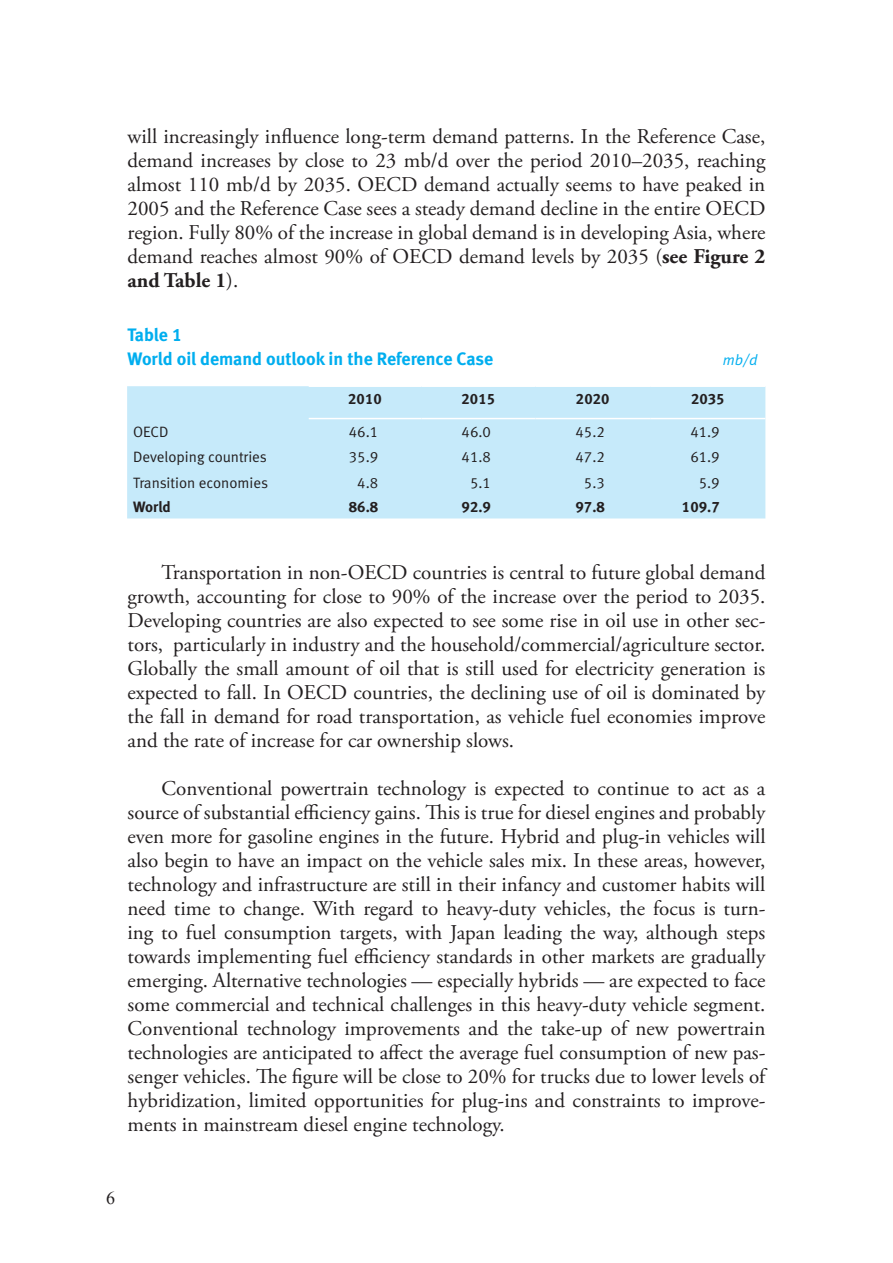
<style>
.page{position:relative;width:893px;height:1263px;background:#fff}
.page>*{position:absolute;margin:0;border:0;box-sizing:border-box;transform-origin:0 0}
.Body_text{font:21px/24px "Adobe Garamond Pro";color:#231f20;text-align:justify}
.Table_heading{font:18px "Meta Bold LF";color:#00aeef}
.t1{font:18px "Times New Roman";color:#231f20}
.Tables_1st_column{font:15px "Meta Normal LF";color:#231f20}
.Tables_1st_column-2{font:15px "Meta Bold LF";color:#231f20}
.Table_1st_line{font:15px "Meta Bold LF";color:#231f20}
.Table_heading-2{font:italic 15px "Meta Normal LF";color:#00aeef}
.s1{font-weight:700}
</style>
<div class="page">
<div style="left:127px;top:386px;width:638px;height:132px;background:#c6eafa"></div>
<hr style="left:309px;top:385px;width:112px;height:2px;background:#fff">
<hr style="left:421px;top:385px;width:114px;height:2px;background:#fff">
<hr style="left:535px;top:385px;width:115px;height:2px;background:#fff">
<hr style="left:650px;top:385px;width:115px;height:2px;background:#fff">
<hr style="left:309px;top:418px;width:112px;height:1px;background:#fff">
<hr style="left:421px;top:418px;width:114px;height:1px;background:#fff">
<hr style="left:535px;top:418px;width:115px;height:1px;background:#fff">
<hr style="left:650px;top:418px;width:115px;height:1px;background:#fff">
<p class="Body_text" style="left:128px;top:125px;width:639px">will increasingly influence long-term demand patterns. In the Reference Case, demand increases by close to 23 mb/d over the period 2010–2035, reaching almost 110 mb/d by 2035. OECD demand actually seems to have peaked in 2005 and the Reference Case sees a steady demand decline in the entire OECD region. Fully 80% of the increase in global demand is in developing Asia, where demand reaches almost 90% of OECD demand levels by 2035 (<span class="s1">see Figure 2 and Table 1</span>).</p>
<p class="Table_heading" style="left:128px;top:324px;width:56px">Table 1</p>
<p class="Table_heading" style="left:128px;top:348px;width:367px">World oil demand outlook in the Reference Case</p>
<p class="Table_heading-2" style="left:723px;top:351px;width:36px">mb/d</p>
<p class="Table_1st_line" style="left:348px;top:390px;width:35px">2010</p>
<p class="Table_1st_line" style="left:462px;top:390px;width:35px">2015</p>
<p class="Table_1st_line" style="left:576px;top:390px;width:35px">2020</p>
<p class="Table_1st_line" style="left:691px;top:390px;width:35px">2035</p>
<p class="Tables_1st_column" style="left:133px;top:423px;width:37px">OECD</p>
<p class="Tables_1st_column" style="left:349px;top:423px;width:31px">46.1</p>
<p class="Tables_1st_column" style="left:462px;top:423px;width:31px">46.0</p>
<p class="Tables_1st_column" style="left:576px;top:423px;width:31px">45.2</p>
<p class="Tables_1st_column" style="left:690px;top:423px;width:31px">41.9</p>
<p class="Tables_1st_column" style="left:133px;top:448px;width:135px">Developing countries</p>
<p class="Tables_1st_column" style="left:349px;top:448px;width:31px">35.9</p>
<p class="Tables_1st_column" style="left:462px;top:448px;width:31px">41.8</p>
<p class="Tables_1st_column" style="left:576px;top:448px;width:31px">47.2</p>
<p class="Tables_1st_column" style="left:690px;top:448px;width:31px">61.9</p>
<p class="Tables_1st_column" style="left:133px;top:474px;width:137px">Transition economies</p>
<p class="Tables_1st_column" style="left:357px;top:474px;width:22px">4.8</p>
<p class="Tables_1st_column" style="left:470px;top:474px;width:22px">5.1</p>
<p class="Tables_1st_column" style="left:584px;top:474px;width:22px">5.3</p>
<p class="Tables_1st_column" style="left:699px;top:474px;width:22px">5.9</p>
<p class="Tables_1st_column-2" style="left:133px;top:498px;width:39px">World</p>
<p class="Tables_1st_column-2" style="left:349px;top:498px;width:31px">86.8</p>
<p class="Tables_1st_column-2" style="left:462px;top:498px;width:31px">92.9</p>
<p class="Tables_1st_column-2" style="left:576px;top:498px;width:31px">97.8</p>
<p class="Tables_1st_column-2" style="left:682px;top:498px;width:39px">109.7</p>
<p class="Body_text" style="left:128px;top:561px;width:639px;text-indent:34px">Transportation in non-OECD countries is central to future global demand growth, accounting for close to 90% of the increase over the period to 2035.<br>Developing countries are also expected to see some rise in oil use in other sec&shy;tors, particularly in industry and the household/commercial/agriculture sector.<br>Globally the small amount of oil that is still used for electricity generation is expected to fall. In OECD countries, the declining use of oil is dominated by the fall in demand for road transportation, as vehicle fuel economies improve and the rate of increase for car ownership slows.</p>
<p class="Body_text" style="left:128px;top:777px;width:639px;text-indent:34px">Conventional powertrain technology is expected to continue to act as a source of substantial efficiency gains. This is true for diesel engines and probably even more for gasoline engines in the future. Hybrid and plug-in vehicles will also begin to have an impact on the vehicle sales mix. In these areas, however, technology and infrastructure are still in their infancy and customer habits will need time to change. With regard to heavy-duty vehicles, the focus is turn&shy;ing to fuel consumption targets, with Japan leading the way, although steps towards implementing fuel efficiency standards in other markets are gradually emerging. Alternative technologies — especially hybrids — are expected to face some commercial and technical challenges in this heavy-duty vehicle segment.<br>Conventional technology improvements and the take-up of new powertrain technologies are anticipated to affect the average fuel consumption of new pas&shy;senger vehicles. The figure will be close to 20% for trucks due to lower levels of hybridization, limited opportunities for plug-ins and constraints to improve&shy;ments in mainstream diesel engine technology.</p>
<p class="t1" style="left:106px;top:1186px;width:10px">6</p>
</div>
